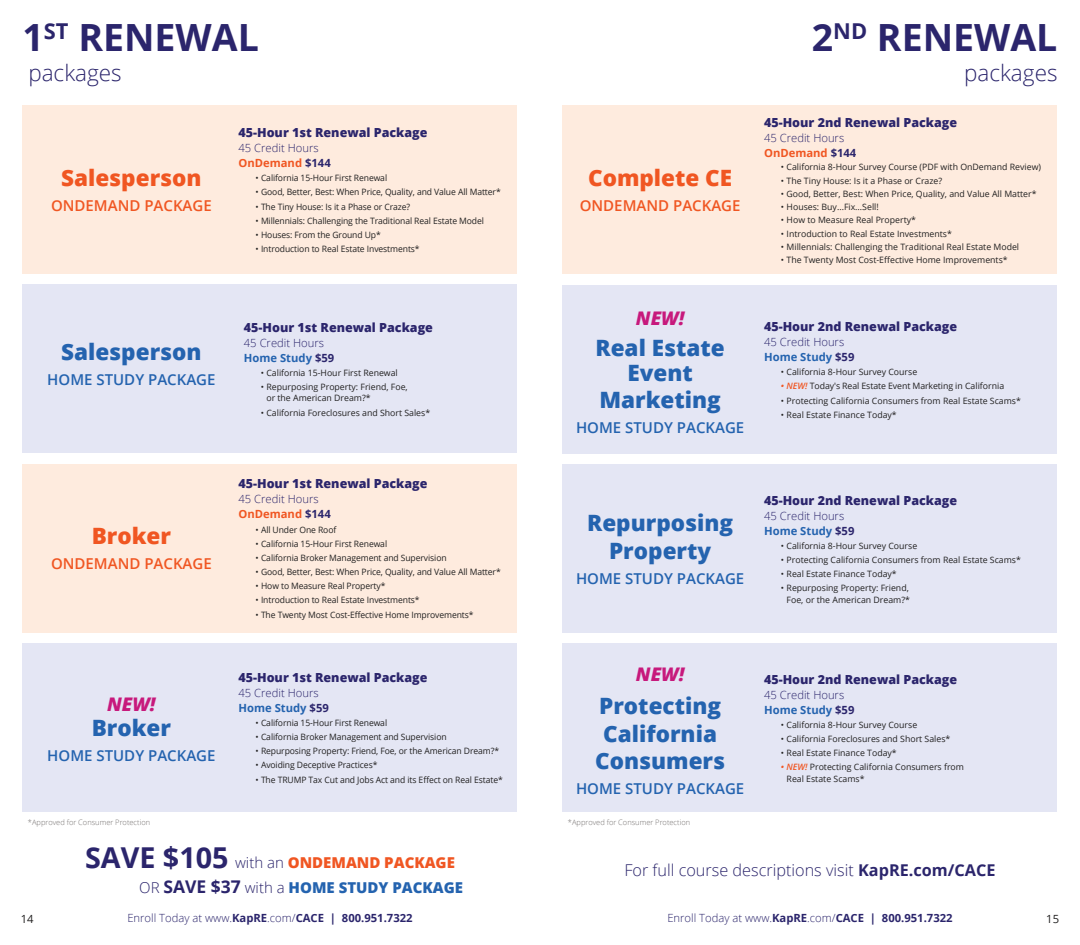
<style>
.page{position:relative;width:1080px;height:945px;background:#fff}
.page>*{position:absolute;margin:0;border:0;box-sizing:border-box;transform-origin:0 0}
.t1{font:700 37.5px "Open Sans";color:#2b256c}
.t2{font:800 22.5px/27.5px "Open Sans";color:#2463af;text-align:center}
.t3{font:800 22.5px "Open Sans";color:#f05622}
.t4{font:300 22.5px "Open Sans";color:#2b256c}
.t5{font:italic 800 18.75px "Open Sans";color:#c7197c}
.t6{font:300 16.25px "Open Sans";color:#2b256c}
.t7{font:600 15px "Open Sans";color:#2463af}
.t8{font:800 15px/25px "Open Sans";color:#2463af}
.t9{font:600 15px "Open Sans";color:#f05622}
.t10{font:800 12.5px "Open Sans";color:#2b256c}
.t11{font:300 11.25px/15px "Open Sans";color:#2b256c}
.t12{font:11.25px "Open Sans";color:#222121}
.t13{font:8.75px/11.2px "Open Sans";color:#222121}
.t14{font:300 7.5px "Open Sans";color:#767271}
.s1{font-weight:700;color:#f05622}
.s2{font-weight:700}
.s3{font-weight:700;color:#2463af}
.s4{font-weight:700;font-size:28.75px;color:#2b256c}
.s5{font-weight:300;color:#2b256c}
.s6{color:#f05622}
.s7{font-weight:700;font-size:17.5px;color:#2b256c}
.s8{font-weight:600;font-style:italic;color:#f05622}
</style>
<div class="page">
<div style="left:22px;top:464px;width:496px;height:169px;background:#feebde"></div>
<div style="left:22px;top:105px;width:496px;height:169px;background:#feebde"></div>
<div style="left:22px;top:285px;width:496px;height:168px;background:#e4e6f4"></div>
<div style="left:562px;top:105px;width:496px;height:169px;background:#feebde"></div>
<div style="left:562px;top:285px;width:496px;height:169px;background:#e4e6f4"></div>
<div style="left:562px;top:464px;width:496px;height:169px;background:#e4e6f4"></div>
<div style="left:562px;top:644px;width:496px;height:168px;background:#e4e6f4"></div>
<div style="left:22px;top:643px;width:496px;height:169px;background:#e4e6f4"></div>
<h1 class="t1" style="left:22px;top:11px;width:238px">1<sup>ST</sup> RENEWAL</h1>
<h2 class="t4" style="left:28px;top:58px;width:95px">packages</h2>
<h2 class="t3" style="left:61px;top:161px;width:142px">Salesperson</h2>
<h3 class="t9" style="left:51px;top:195px;width:162px">ONDEMAND PACKAGE</h3>
<h3 class="t10" style="left:239px;top:123px;width:191px">45-Hour 1st Renewal Package</h3>
<p class="t11" style="left:239px;top:140px;width:94px">45 Credit Hours<br><span class="s1">OnDemand</span> <span class="s2">$144</span></p>
<p class="t13" style="left:255px;top:172px;width:133px">• California 15-Hour First Renewal</p>
<p class="t13" style="left:255px;top:186px;width:247px">• Good, Better, Best: When Price, Quality, and Value All Matter*</p>
<p class="t13" style="left:255px;top:200px;width:156px">• The Tiny House: Is it a Phase or Craze?</p>
<p class="t13" style="left:255px;top:215px;width:230px">• Millennials: Challenging the Traditional Real Estate Model</p>
<p class="t13" style="left:255px;top:229px;width:127px">• Houses: From the Ground Up*</p>
<p class="t13" style="left:255px;top:243px;width:166px">• Introduction to Real Estate Investments*</p>
<h2 class="t2" style="left:61px;top:337px;width:142px">Salesperson</h2>
<h3 class="t7" style="left:47px;top:369px;width:170px">HOME STUDY PACKAGE</h3>
<h3 class="t10" style="left:244px;top:318px;width:191px">45-Hour 1st Renewal Package</h3>
<p class="t11" style="left:244px;top:335px;width:92px">45 Credit Hours<br><span class="s3">Home Study</span> <span class="s2">$59</span></p>
<p class="t13" style="left:261px;top:367px;width:139px">• California 15-Hour First Renewal</p>
<p class="t13" style="left:266px;top:381px;width:143px;text-indent:-6px">• Repurposing Property: Friend, Foe, or the American Dream?*</p>
<p class="t13" style="left:261px;top:407px;width:171px">• California Foreclosures and Short Sales*</p>
<h2 class="t3" style="left:92px;top:519px;width:81px">Broker</h2>
<h3 class="t9" style="left:51px;top:554px;width:162px">ONDEMAND PACKAGE</h3>
<h3 class="t5" style="left:107px;top:690px;width:50px">NEW!</h3>
<h2 class="t2" style="left:92px;top:713px;width:81px">Broker</h2>
<h3 class="t7" style="left:47px;top:745px;width:170px">HOME STUDY PACKAGE</h3>
<p class="t14" style="left:28px;top:817px;width:124px">*Approved for Consumer Protection</p>
<h3 class="t10" style="left:239px;top:474px;width:191px">45-Hour 1st Renewal Package</h3>
<p class="t11" style="left:239px;top:491px;width:94px">45 Credit Hours<br><span class="s1">OnDemand</span> <span class="s2">$144</span></p>
<p class="t13" style="left:255px;top:523px;width:83px">• All Under One Roof</p>
<p class="t13" style="left:255px;top:538px;width:133px">• California 15-Hour First Renewal</p>
<p class="t13" style="left:255px;top:552px;width:193px">• California Broker Management and Supervision</p>
<p class="t13" style="left:255px;top:566px;width:247px">• Good, Better, Best: When Price, Quality, and Value All Matter*</p>
<p class="t13" style="left:255px;top:580px;width:132px">• How to Measure Real Property*</p>
<p class="t13" style="left:255px;top:594px;width:166px">• Introduction to Real Estate Investments*</p>
<p class="t13" style="left:255px;top:609px;width:220px">• The Twenty Most Cost-Effective Home Improvements*</p>
<h3 class="t10" style="left:239px;top:668px;width:191px">45-Hour 1st Renewal Package</h3>
<p class="t11" style="left:239px;top:685px;width:92px">45 Credit Hours<br><span class="s3">Home Study</span> <span class="s2">$59</span></p>
<p class="t13" style="left:255px;top:717px;width:133px">• California 15-Hour First Renewal</p>
<p class="t13" style="left:255px;top:731px;width:193px">• California Broker Management and Supervision</p>
<p class="t13" style="left:255px;top:745px;width:245px">• Repurposing Property: Friend, Foe, or the American Dream?*</p>
<p class="t13" style="left:255px;top:759px;width:124px">• Avoiding Deceptive Practices*</p>
<p class="t13" style="left:255px;top:774px;width:249px">• The TRUMP Tax Cut and Jobs Act and its Effect on Real Estate*</p>
<h3 class="t8" style="left:139px;top:850px;width:325px;text-indent:-54px"><span class="s4">SAVE $105</span> <span class="s5">with an</span> <span class="s6">ONDEMAND PACKAGE<br></span><span class="s5">OR</span> <span class="s7">SAVE $37</span> <span class="s5">with a</span> HOME STUDY PACKAGE</h3>
<h2 class="t3" style="left:588px;top:161px;width:146px">Complete CE</h2>
<h3 class="t9" style="left:580px;top:195px;width:162px">ONDEMAND PACKAGE</h3>
<h3 class="t5" style="left:636px;top:304px;width:50px">NEW!</h3>
<h2 class="t2" style="left:596px;top:334px;width:131px;line-height:25px">Real Estate<br>Event</h2>
<h2 class="t2" style="left:599px;top:385px;width:123px">Marketing</h2>
<h3 class="t7" style="left:576px;top:417px;width:170px">HOME STUDY PACKAGE</h3>
<h1 class="t1" style="left:812px;top:11px;width:247px">2<sup>ND</sup> RENEWAL</h1>
<h2 class="t4" style="left:964px;top:58px;width:95px">packages</h2>
<h3 class="t10" style="left:764px;top:113px;width:195px">45-Hour 2nd Renewal Package</h3>
<p class="t11" style="left:764px;top:130px;width:94px">45 Credit Hours<br><span class="s1">OnDemand</span> <span class="s2">$144</span></p>
<p class="t13" style="left:781px;top:161px;width:262px">• California 8-Hour Survey Course (PDF with OnDemand Review)</p>
<p class="t13" style="left:781px;top:175px;width:163px">• The Tiny House: Is it a Phase or Craze?</p>
<p class="t13" style="left:781px;top:188px;width:257px">• Good, Better, Best: When Price, Quality, and Value All Matter*</p>
<p class="t13" style="left:781px;top:201px;width:99px">• Houses: Buy...Fix...Sell!</p>
<p class="t13" style="left:781px;top:214px;width:137px">• How to Measure Real Property*</p>
<p class="t13" style="left:781px;top:228px;width:172px">• Introduction to Real Estate Investments*</p>
<p class="t13" style="left:781px;top:241px;width:240px">• Millennials: Challenging the Traditional Real Estate Model</p>
<p class="t13" style="left:781px;top:254px;width:228px">• The Twenty Most Cost-Effective Home Improvements*</p>
<h3 class="t10" style="left:764px;top:317px;width:195px">45-Hour 2nd Renewal Package</h3>
<p class="t11" style="left:764px;top:334px;width:92px">45 Credit Hours<br><span class="s3">Home Study</span> <span class="s2">$59</span></p>
<p class="t13" style="left:781px;top:366px;width:138px">• California 8-Hour Survey Course</p>
<p class="t13" style="left:781px;top:380px;width:225px"><span class="s8">• NEW!</span> Today's Real Estate Event Marketing in California</p>
<p class="t13" style="left:781px;top:394px;width:241px">• Protecting California Consumers from Real Estate Scams*</p>
<p class="t13" style="left:781px;top:409px;width:117px">• Real Estate Finance Today*</p>
<h2 class="t2" style="left:587px;top:508px;width:148px">Repurposing<br>Property</h2>
<h3 class="t7" style="left:576px;top:568px;width:170px">HOME STUDY PACKAGE</h3>
<h3 class="t10" style="left:764px;top:491px;width:195px">45-Hour 2nd Renewal Package</h3>
<p class="t11" style="left:764px;top:508px;width:92px">45 Credit Hours<br><span class="s3">Home Study</span> <span class="s2">$59</span></p>
<p class="t13" style="left:781px;top:540px;width:138px">• California 8-Hour Survey Course</p>
<p class="t13" style="left:781px;top:554px;width:241px">• Protecting California Consumers from Real Estate Scams*</p>
<p class="t13" style="left:781px;top:568px;width:117px">• Real Estate Finance Today*</p>
<p class="t13" style="left:781px;top:582px;width:131px;text-align:right">• Repurposing Property: Friend,<br>Foe, or the American Dream?*</p>
<h3 class="t5" style="left:636px;top:660px;width:50px">NEW!</h3>
<h2 class="t2" style="left:595px;top:691px;width:132px">Protecting<br>California<br>Consumers</h2>
<h3 class="t7" style="left:576px;top:778px;width:170px">HOME STUDY PACKAGE</h3>
<p class="t14" style="left:568px;top:817px;width:124px">*Approved for Consumer Protection</p>
<h3 class="t10" style="left:764px;top:670px;width:195px">45-Hour 2nd Renewal Package</h3>
<p class="t11" style="left:764px;top:687px;width:92px">45 Credit Hours<br><span class="s3">Home Study</span> <span class="s2">$59</span></p>
<p class="t13" style="left:781px;top:719px;width:138px">• California 8-Hour Survey Course</p>
<p class="t13" style="left:781px;top:733px;width:171px">• California Foreclosures and Short Sales*</p>
<p class="t13" style="left:781px;top:747px;width:117px">• Real Estate Finance Today*</p>
<p class="t13" style="left:787px;top:761px;width:179px;text-indent:-6px"><span class="s8">• NEW!</span> Protecting California Consumers from<br>Real Estate Scams*</p>
<h3 class="t6" style="left:624px;top:859px;width:373px">For full course descriptions visit <span class="s2">KapRE.com/CACE</span></h3>
<p class="t12" style="left:21px;top:911px;width:14px">14</p>
<p class="t11" style="left:127px;top:910px;width:287px">Enroll Today at www.<span class="s2">KapRE</span>.com/<span class="s2">CACE | 800.951.7322</span></p>
<p class="t11" style="left:667px;top:910px;width:287px">Enroll Today at www.<span class="s2">KapRE</span>.com/<span class="s2">CACE | 800.951.7322</span></p>
<p class="t12" style="left:1046px;top:911px;width:14px">15</p>
</div>
